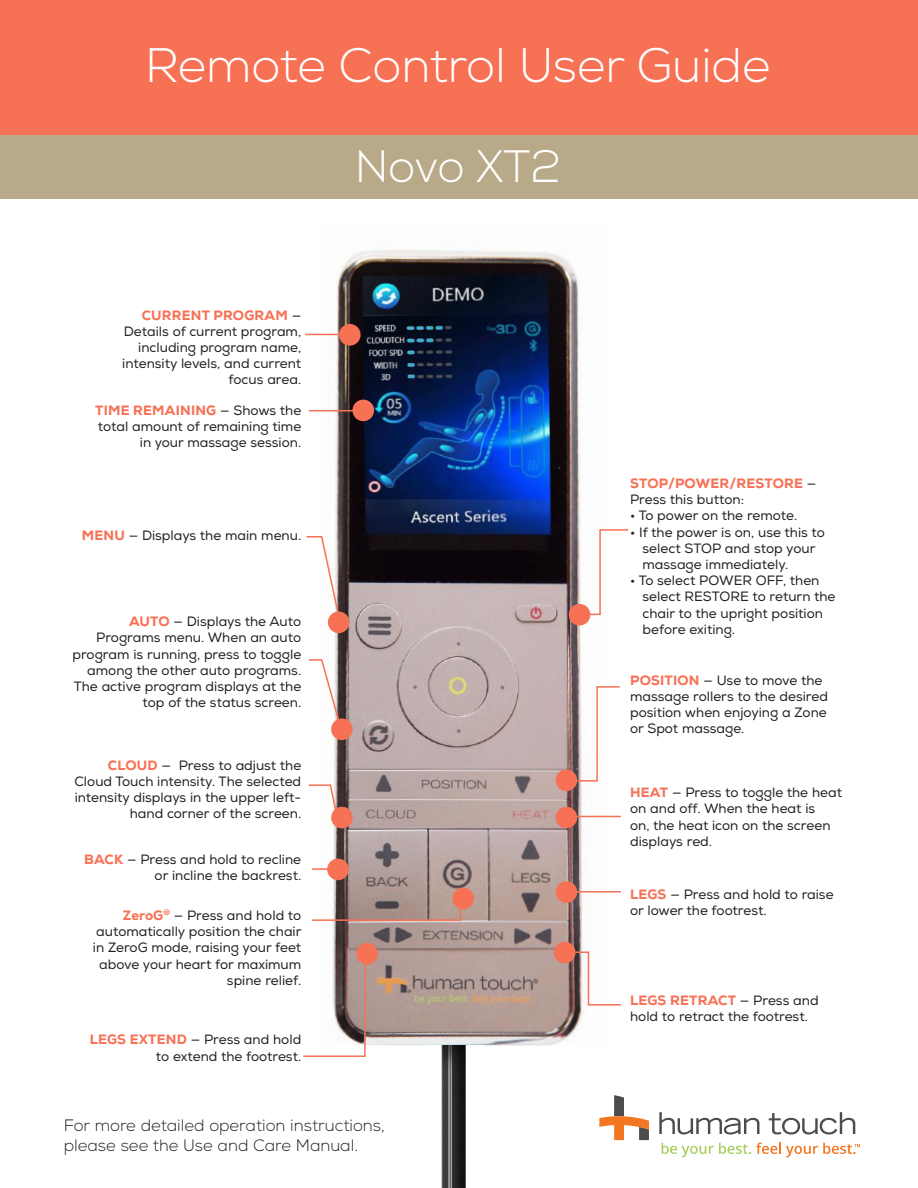
<style>
.page{position:relative;width:918px;height:1188px;background:#fff}
.page>*{position:absolute;margin:0;border:0;box-sizing:border-box;transform-origin:0 0}
.t1{font:300 48.3px "Nexa";color:#fff}
.t2{font:300 45.3px "Nexa";letter-spacing:-.01em;color:#fff}
.t3{font:300 16.5px/19.8px "Nexa";color:#241f1f}
.t4{font:13.5px/16.2px "Nexa";color:#241f1f;text-align:right}
.t5{font:800 13.5px/16.2px "Nexa";letter-spacing:.015em;color:#f77155}
.s1{font-weight:800;color:#f77155}
.s2{font-weight:400;color:#241f1f}
</style>
<div class="page">
<div style="left:0;top:57px;width:918px;height:142px;background:#b8aa89"></div>
<div style="left:0;top:0;width:918px;height:135px;background:#f77155"></div>
<img style="left:318px;top:250px;width:290px;height:796px">
<div style="left:328px;top:612px;width:22px;height:21px;background:#f77155;border-radius:50%"></div>
<div style="left:331px;top:718px;width:22px;height:22px;background:#f77155;border-radius:50%"></div>
<div style="left:331px;top:807px;width:22px;height:21px;background:#f77155;border-radius:50%"></div>
<div style="left:327px;top:859px;width:22px;height:21px;background:#f77155;border-radius:50%"></div>
<hr style="left:312px;top:868px;width:21px;height:2px;background:#f77155">
<div style="left:339px;top:324px;width:22px;height:22px;background:#f77155;border-radius:50%"></div>
<hr style="left:305px;top:334px;width:39px;height:1px;background:#f77155">
<div style="left:356px;top:943px;width:22px;height:21px;background:#f77155;border-radius:50%"></div>
<div style="left:569px;top:604px;width:21px;height:22px;background:#f77155;border-radius:50%"></div>
<svg style="left:574px;top:528px;width:55px;height:88px"></svg>
<div style="left:352px;top:400px;width:22px;height:21px;background:#f77155;border-radius:50%"></div>
<hr style="left:309px;top:410px;width:59px;height:1px;background:#f77155">
<div style="left:554px;top:942px;width:22px;height:21px;background:#f77155;border-radius:50%"></div>
<svg style="left:559px;top:951px;width:62px;height:55px"></svg>
<div style="left:556px;top:769px;width:21px;height:22px;background:#f77155;border-radius:50%"></div>
<div style="left:556px;top:807px;width:21px;height:21px;background:#f77155;border-radius:50%"></div>
<div style="left:556px;top:881px;width:21px;height:22px;background:#f77155;border-radius:50%"></div>
<div style="left:452px;top:888px;width:22px;height:21px;background:#f77155;border-radius:50%"></div>
<svg style="left:659px;top:1112px;width:100px;height:22px"></svg>
<svg style="left:769px;top:1112px;width:86px;height:22px"></svg>
<svg style="left:599px;top:1095px;width:50px;height:45px"></svg>
<svg style="left:662px;top:1143px;width:198px;height:14px"></svg>
<img style="left:425px;top:1045px;width:59px;height:143px">
<svg style="left:312px;top:899px;width:150px;height:23px;background:#b1958e"></svg>
<svg style="left:303px;top:955px;width:63px;height:102px"></svg>
<hr style="left:574px;top:816px;width:47px;height:1px;background:#f77155">
<hr style="left:574px;top:891px;width:47px;height:1px;background:#f77155">
<svg style="left:568px;top:685px;width:52px;height:97px"></svg>
<svg style="left:306px;top:535px;width:35px;height:85px"></svg>
<svg style="left:308px;top:658px;width:34px;height:70px"></svg>
<svg style="left:308px;top:784px;width:31px;height:33px"></svg>
<h1 class="t1" style="left:145px;top:37px;width:627px">Remote Control User Guide</h1>
<p class="t4" style="left:122px;top:307px;width:180px"><span class="s1">CURRENT PROGRAM</span> —<br>Details of current program, including program name, intensity levels, and current focus area.</p>
<p class="t4" style="left:95px;top:403px;width:208px"><span class="s1">TIME REMAINING</span> — Shows the total amount of remaining time in your massage session.</p>
<p class="t4" style="left:82px;top:527px;width:221px"><span class="s1">MENU</span> — Displays the main menu.</p>
<p class="t4" style="left:72px;top:614px;width:230px"><span class="s1">AUTO</span> — Displays the Auto<br>Programs menu. When an auto program is running, press to toggle among the other auto programs.<br>The active program displays at the top of the status screen.</p>
<p class="t4" style="left:74px;top:757px;width:228px"><span class="s1">CLOUD</span> — Press to adjust the<br>Cloud Touch intensity. The selected intensity displays in the upper left&shy;hand corner of the screen.</p>
<p class="t4" style="left:84px;top:851px;width:218px"><span class="s1">BACK</span> — Press and hold to recline or incline the backrest.</p>
<p class="t4" style="left:93px;top:908px;width:210px"><span class="s1">ZeroG</span><sup>®</sup> — Press and hold to automatically position the chair in ZeroG mode, raising your feet above your heart for maximum spine relief.</p>
<p class="t4" style="left:90px;top:1032px;width:213px"><span class="s1">LEGS EXTEND</span> — Press and hold to extend the footrest.</p>
<h2 class="t2" style="left:355px;top:140px;width:207px">Novo XT2</h2>
<p class="t3" style="left:64px;top:1116px;width:323px">For more detailed operation instructions, please see the Use and Care Manual.</p>
<p class="t5" style="left:630px;top:475px;width:188px">STOP/POWER/RESTORE <span class="s2">—<br>Press this button:</span></p>
<p class="t4" style="left:630px;top:508px;width:169px">• To power on the remote.</p>
<p class="t4" style="left:643px;top:524px;width:184px;text-align:left;text-indent:-12px">• If the power is on, use this to select STOP and stop your massage immediately.</p>
<p class="t4" style="left:643px;top:573px;width:195px;text-align:left;text-indent:-12px">• To select POWER OFF, then select RESTORE to return the chair to the upright position before exiting.</p>
<p class="t4" style="left:630px;top:672px;width:199px;text-align:left"><span class="s1">POSITION</span> — Use to move the massage rollers to the desired position when enjoying a Zone or Spot massage.</p>
<p class="t4" style="left:630px;top:785px;width:213px;text-align:left"><span class="s1">HEAT</span> — Press to toggle the heat on and off. When the heat is<br>on, the heat icon on the screen displays red.</p>
<p class="t4" style="left:630px;top:886px;width:205px;text-align:left"><span class="s1">LEGS</span> — Press and hold to raise or lower the footrest.</p>
<p class="t4" style="left:630px;top:993px;width:190px;text-align:left"><span class="s1">LEGS RETRACT</span> — Press and hold to retract the footrest.</p>
</div>
